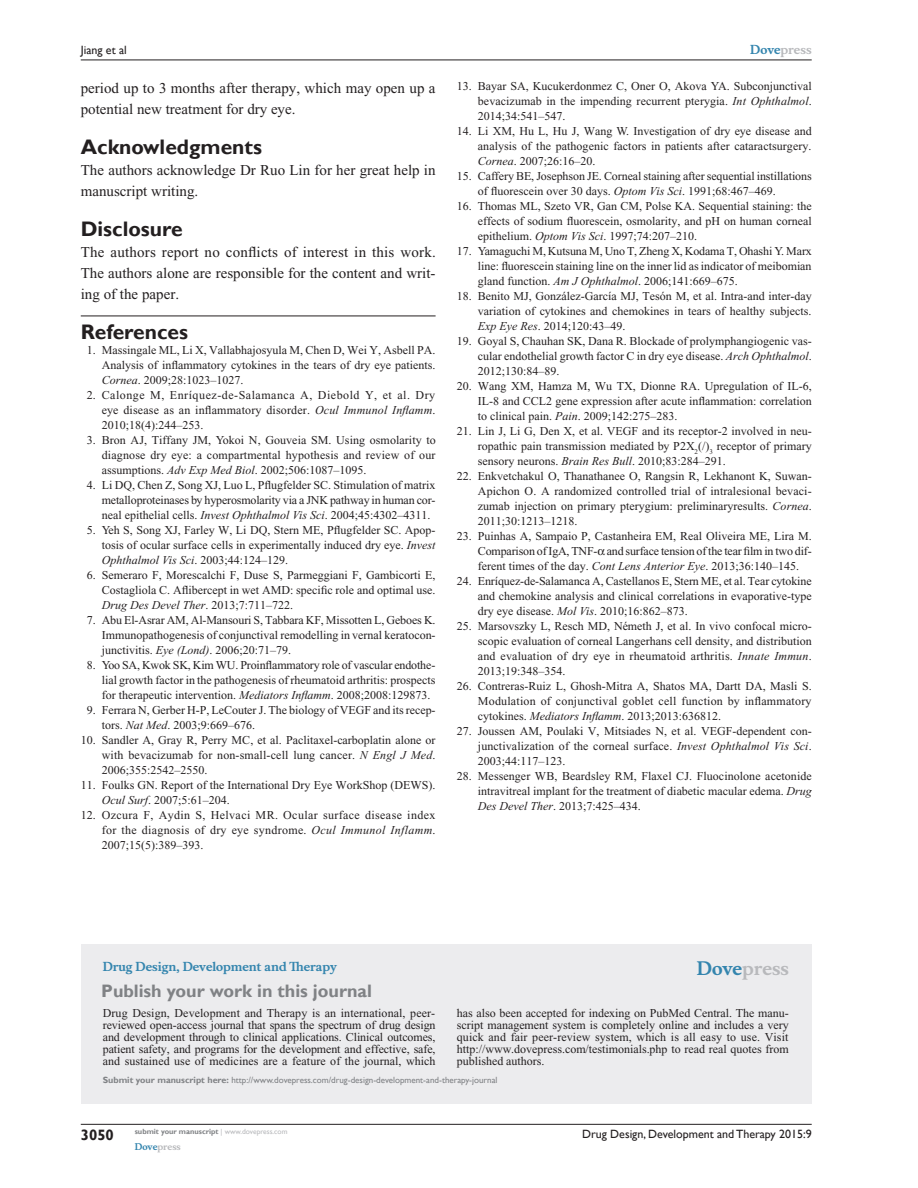
<style>
.page{position:relative;width:918px;height:1188px;background:#fff}
.page>*{position:absolute;margin:0;border:0;box-sizing:border-box;transform-origin:0 0}
.RefH{font:700 21px "Gill Sans";color:#231f20}
.PromBx-H1{font:700 18px "Gill Sans";color:#808285}
.PromBx-Brand{font:700 18px "Musee";color:#b8b9bc}
.TxF{font:15px/21px "Times New Roman";color:#231f20}
.t1{font:700 15px "Gill Sans";color:#231f20}
.RefNL2{font:12px/15px "Times New Roman";color:#231f20;text-align:justify}
.PromBx-Tx{font:12px/12px "Times New Roman";color:#231f20;text-align:justify}
.t2{font:12px "Gill Sans";color:#231f20}
.PromBx-JrnlName{font:700 12px "Musee";color:#3485ae}
.t3{font:700 12px "Musee";color:#b8b9bc}
.PromBx-SubmitMssWebA{font:9px "Gill Sans";color:#808285}
.t4{font:700 9px "Musee";color:#b8b9bc}
.t5{font:700 7.5px "Gill Sans";color:#808285}
.s1{font-style:italic}
.s2{color:#3485ae}
.s3{font-weight:700}
.s4{font-weight:400;color:#b8b9bc}
</style>
<div class="page">
<div style="left:81px;top:944px;width:731px;height:159px;background:#ececee"></div>
<hr style="left:81px;top:1124px;width:731px;height:1px;background:#231f20">
<hr style="left:81px;top:60px;width:731px;height:1px;background:#231f20">
<hr style="left:81px;top:316px;width:355px;height:1px;background:#231f20">
<p class="t2" style="left:81px;top:43px;width:48px">Jiang et al</p>
<p class="TxF" style="left:81px;top:77px;width:356px">period up to 3 months after therapy, which may open up a potential new treatment for dry eye.</p>
<h1 class="RefH" style="left:81px;top:134px;width:183px">Acknowledgments</h1>
<p class="TxF" style="left:81px;top:159px;width:356px">The authors acknowledge Dr Ruo Lin for her great help in manuscript writing.</p>
<h1 class="RefH" style="left:81px;top:216px;width:103px">Disclosure</h1>
<p class="TxF" style="left:81px;top:241px;width:357px;text-align:justify">The authors report no conflicts of interest in this work.<br>The authors alone are responsible for the content and writ&shy;ing of the paper.</p>
<p class="RefH" style="left:81px;top:319px;width:109px">References</p>
<p class="RefNL2" style="left:102px;top:342px;width:335px;text-indent:-15px">1. Massingale ML, Li X, Vallabhajosyula M, Chen D, Wei Y, Asbell PA.<br>Analysis of inflammatory cytokines in the tears of dry eye patients.<br><span class="s1">Cornea</span>. 2009;28:1023–1027.</p>
<p class="RefNL2" style="left:102px;top:387px;width:335px;text-indent:-15px">2. Calonge M, Enríquez-de-Salamanca A, Diebold Y, et al. Dry eye disease as an inflammatory disorder. <span class="s1">Ocul Immunol Inflamm</span>.<br>2010;18(4):244–253.</p>
<p class="RefNL2" style="left:102px;top:432px;width:336px;text-indent:-15px">3. Bron AJ, Tiffany JM, Yokoi N, Gouveia SM. Using osmolarity to diagnose dry eye: a compartmental hypothesis and review of our assumptions. <span class="s1">Adv Exp Med Biol</span>. 2002;506:1087–1095.</p>
<p class="RefNL2" style="left:102px;top:477px;width:335px;text-indent:-15px">4. Li DQ, Chen Z, Song XJ, Luo L, Pflugfelder SC. Stimulation of matrix metalloproteinases by hyperosmolarity via a JNK pathway in human cor&shy;neal epithelial cells. <span class="s1">Invest Ophthalmol Vis Sci</span>. 2004;45:4302–4311.</p>
<p class="RefNL2" style="left:102px;top:522px;width:335px;text-indent:-15px">5. Yeh S, Song XJ, Farley W, Li DQ, Stern ME, Pflugfelder SC. Apop&shy;tosis of ocular surface cells in experimentally induced dry eye. <span class="s1">Invest Ophthalmol Vis Sci</span>. 2003;44:124–129.</p>
<p class="RefNL2" style="left:102px;top:567px;width:335px;text-indent:-15px">6. Semeraro F, Morescalchi F, Duse S, Parmeggiani F, Gambicorti E, Costagliola C. Aflibercept in wet AMD: specific role and optimal use.<br><span class="s1">Drug Des Devel Ther</span>. 2013;7:711–722.</p>
<p class="RefNL2" style="left:102px;top:612px;width:335px;text-indent:-15px">7. Abu El-Asrar AM, Al-Mansouri S, Tabbara KF, Missotten L, Geboes K.<br>Immunopathogenesis of conjunctival remodelling in vernal keratocon&shy;junctivitis. <span class="s1">Eye (Lond)</span>. 2006;20:71–79.</p>
<p class="RefNL2" style="left:102px;top:657px;width:335px;text-indent:-15px">8. Yoo SA, Kwok SK, Kim WU. Proinflammatory role of vascular endothe&shy;lial growth factor in the pathogenesis of rheumatoid arthritis: prospects for therapeutic intervention. <span class="s1">Mediators Inflamm</span>. 2008;2008:129873.</p>
<p class="RefNL2" style="left:102px;top:702px;width:335px;text-indent:-15px">9. Ferrara N, Gerber H-P, LeCouter J. The biology of VEGF and its recep&shy;tors. <span class="s1">Nat Med</span>. 2003;9:669–676.</p>
<p class="RefNL2" style="left:102px;top:732px;width:335px;text-indent:-21px">10. Sandler A, Gray R, Perry MC, et al. Paclitaxel-carboplatin alone or with bevacizumab for non-small-cell lung cancer. <span class="s1">N Engl J Med</span>.<br>2006;355:2542–2550.</p>
<p class="RefNL2" style="left:102px;top:777px;width:335px;text-indent:-21px">11. Foulks GN. Report of the International Dry Eye WorkShop (DEWS).<br><span class="s1">Ocul Surf</span>. 2007;5:61–204.</p>
<p class="RefNL2" style="left:102px;top:807px;width:335px;text-indent:-21px">12. Ozcura F, Aydin S, Helvaci MR. Ocular surface disease index for the diagnosis of dry eye syndrome. <span class="s1">Ocul Immunol Inflamm</span>.<br>2007;15(5):389–393.</p>
<p class="t3" style="left:750px;top:43px;width:63px"><span class="s2">Dove</span>press</p>
<p class="RefNL2" style="left:478px;top:79px;width:335px;text-indent:-21px">13. Bayar SA, Kucukerdonmez C, Oner O, Akova YA. Subconjunctival bevacizumab in the impending recurrent pterygia. <span class="s1">Int Ophthalmol</span>.<br>2014;34:541–547.</p>
<p class="RefNL2" style="left:478px;top:124px;width:335px;text-indent:-21px">14. Li XM, Hu L, Hu J, Wang W. Investigation of dry eye disease and analysis of the pathogenic factors in patients after cataractsurgery.<br><span class="s1">Cornea</span>. 2007;26:16–20.</p>
<p class="RefNL2" style="left:478px;top:169px;width:335px;text-indent:-21px">15. Caffery BE, Josephson JE. Corneal staining after sequential instillations of fluorescein over 30 days. <span class="s1">Optom Vis Sci</span>. 1991;68:467–469.</p>
<p class="RefNL2" style="left:478px;top:199px;width:335px;text-indent:-21px">16. Thomas ML, Szeto VR, Gan CM, Polse KA. Sequential staining: the effects of sodium fluorescein, osmolarity, and pH on human corneal epithelium. <span class="s1">Optom Vis Sci</span>. 1997;74:207–210.</p>
<p class="RefNL2" style="left:478px;top:244px;width:335px;text-indent:-21px">17. Yamaguchi M, Kutsuna M, Uno T, Zheng X, Kodama T, Ohashi Y. Marx line: fluorescein staining line on the inner lid as indicator of meibomian gland function. <span class="s1">Am J Ophthalmol</span>. 2006;141:669–675.</p>
<p class="RefNL2" style="left:478px;top:289px;width:335px;text-indent:-21px">18. Benito MJ, González-García MJ, Tesón M, et al. Intra-and inter-day variation of cytokines and chemokines in tears of healthy subjects.<br><span class="s1">Exp Eye Res</span>. 2014;120:43–49.</p>
<p class="RefNL2" style="left:478px;top:334px;width:335px;text-indent:-21px">19. Goyal S, Chauhan SK, Dana R. Blockade of prolymphangiogenic vas&shy;cular endothelial growth factor C in dry eye disease. <span class="s1">Arch Ophthalmol</span>.<br>2012;130:84–89.</p>
<p class="RefNL2" style="left:478px;top:379px;width:335px;text-indent:-21px">20. Wang XM, Hamza M, Wu TX, Dionne RA. Upregulation of IL-6, IL-8 and CCL2 gene expression after acute inflammation: correlation to clinical pain. <span class="s1">Pain</span>. 2009;142:275–283.</p>
<p class="RefNL2" style="left:478px;top:424px;width:335px;text-indent:-21px">21. Lin J, Li G, Den X, et al. VEGF and its receptor-2 involved in neu&shy;ropathic pain transmission mediated by P2X<sub>2</sub>(/)<sub>3</sub> receptor of primary sensory neurons. <span class="s1">Brain Res Bull</span>. 2010;83:284–291.</p>
<p class="RefNL2" style="left:478px;top:469px;width:335px;text-indent:-21px">22. Enkvetchakul O, Thanathanee O, Rangsin R, Lekhanont K, Suwan-Apichon O. A randomized controlled trial of intralesional bevaci&shy;zumab injection on primary pterygium: preliminaryresults. <span class="s1">Cornea</span>.<br>2011;30:1213–1218.</p>
<p class="RefNL2" style="left:478px;top:529px;width:335px;text-indent:-21px">23. Puinhas A, Sampaio P, Castanheira EM, Real Oliveira ME, Lira M.<br>Comparison of IgA, TNF- and surface tension of the tear film in two dif&shy;ferent times of the day. <span class="s1">Cont Lens Anterior Eye</span>. 2013;36:140–145.</p>
<p class="RefNL2" style="left:478px;top:574px;width:335px;text-indent:-21px">24. Enríquez-de-Salamanca A, Castellanos E, Stern ME, et al. Tear cytokine and chemokine analysis and clinical correlations in evaporative-type dry eye disease. <span class="s1">Mol Vis</span>. 2010;16:862–873.</p>
<p class="RefNL2" style="left:478px;top:619px;width:335px;text-indent:-21px">25. Marsovszky L, Resch MD, Németh J, et al. In vivo confocal micro&shy;scopic evaluation of corneal Langerhans cell density, and distribution and evaluation of dry eye in rheumatoid arthritis. <span class="s1">Innate Immun</span>.<br>2013;19:348–354.</p>
<p class="RefNL2" style="left:478px;top:679px;width:335px;text-indent:-21px">26. Contreras-Ruiz L, Ghosh-Mitra A, Shatos MA, Dartt DA, Masli S.<br>Modulation of conjunctival goblet cell function by inflammatory cytokines. <span class="s1">Mediators Inflamm</span>. 2013;2013:636812.</p>
<p class="RefNL2" style="left:478px;top:724px;width:335px;text-indent:-21px">27. Joussen AM, Poulaki V, Mitsiades N, et al. VEGF-dependent con&shy;junctivalization of the corneal surface. <span class="s1">Invest Ophthalmol Vis Sci</span>.<br>2003;44:117–123.</p>
<p class="RefNL2" style="left:478px;top:769px;width:335px;text-indent:-21px">28. Messenger WB, Beardsley RM, Flaxel CJ. Fluocinolone acetonide intravitreal implant for the treatment of diabetic macular edema. <span class="s1">Drug Des Devel Ther</span>. 2013;7:425–434.</p>
<p class="PromBx-JrnlName" style="left:103px;top:959px;width:236px">Drug Design, Development and Therapy</p>
<p class="PromBx-H1" style="left:101px;top:980px;width:272px">Publish your work in this journal</p>
<p class="PromBx-Brand" style="left:697px;top:958px;width:94px"><span class="s2">Dove</span>press</p>
<p class="PromBx-Tx" style="left:103px;top:1007px;width:334px">Drug Design, Development and Therapy is an international, peer&shy;reviewed open-access journal that spans the spectrum of drug design and development through to clinical applications. Clinical outcomes, patient safety, and programs for the development and effective, safe, and sustained use of medicines are a feature of the journal, which</p>
<p class="PromBx-Tx" style="left:457px;top:1007px;width:333px">has also been accepted for indexing on PubMed Central. The manu&shy;script management system is completely online and includes a very quick and fair peer-review system, which is all easy to use. Visit http://www.dovepress.com/testimonials.php to read real quotes from published authors.</p>
<p class="PromBx-SubmitMssWebA" style="left:103px;top:1075px;width:396px"><span class="s3">Submit your manuscript here:</span> http://www.dovepress.com/drug-design-development-and-therapy-journal</p>
<p class="t1" style="left:81px;top:1126px;width:35px">3050</p>
<p class="t5" style="left:135px;top:1127px;width:154px">submit your manuscript <span class="s4">| www.dovepress.com</span></p>
<p class="t4" style="left:135px;top:1141px;width:48px"><span class="s2">Dove</span>press</p>
<p class="t2" style="left:582px;top:1127px;width:231px">Drug Design, Development and Therapy 2015:9</p>
</div>
